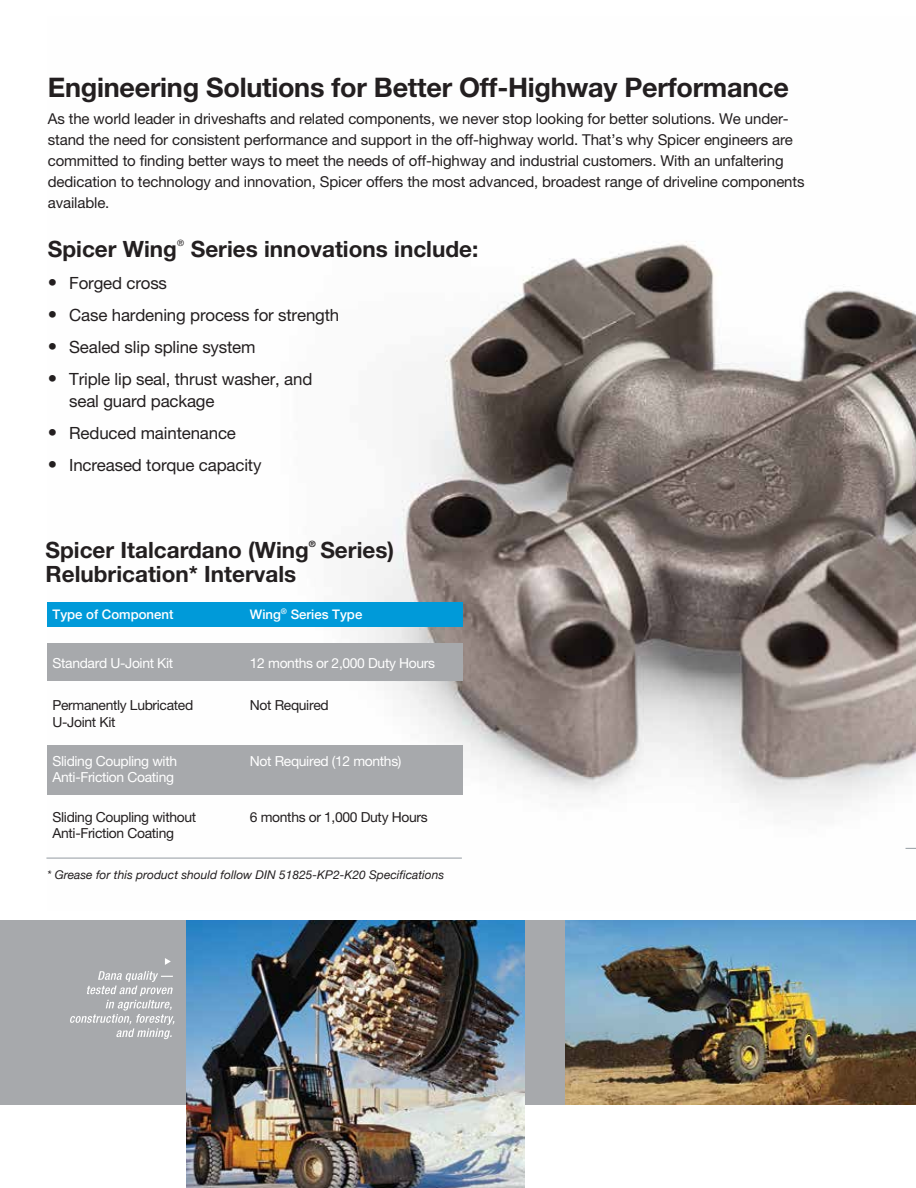
<style>
.page{position:relative;width:916px;height:1188px;background:#fff}
.page>*{position:absolute;margin:0;border:0;box-sizing:border-box;transform-origin:0 0}
.t1{font:700 27px "Helvetica Neue LT Std";letter-spacing:-.01em;color:#231f20}
.t2{font:700 22.5px "Helvetica Neue LT Std";color:#231f20}
.t3{font:16.8px/22.5px "Helvetica Neue";letter-spacing:-.01em;color:#231f20}
.t4{font:15px/21px "Helvetica Neue";letter-spacing:-.01em;color:#231f20}
.t5{font:13.8px/16.5px "Helvetica Neue";letter-spacing:-.025em;color:#231f20}
.t6{font:13.8px/16.5px "Helvetica Neue";letter-spacing:-.025em;color:#fff}
.t7{font:500 13.2px "Helvetica Neue";color:#fff}
.t8{font:italic 12px "Helvetica Neue";color:#231f20}
.t9{font:8.7px "Helvetica Neue LT Std";color:#231f20}
.t10{font:700 8.7px "Helvetica Neue LT Std";color:#231f20}
.s1{font-size:18.75px}
</style>
<div class="page">
<img style="left:48px;top:241px;width:867px;height:617px">
<div style="left:0;top:920px;width:915px;height:184px;background:#a7a9ac"></div>
<img style="left:565px;top:920px;width:350px;height:184px">
<svg style="left:165px;top:958px;width:6px;height:7px"></svg>
<img style="left:186px;top:920px;width:338px;height:268px">
<svg style="left:70px;top:971px;width:104px;height:68px"></svg>
<div style="left:47px;top:745px;width:415px;height:49px;background:#a7a9ac"></div>
<div style="left:47px;top:644px;width:415px;height:37px;background:#a7a9ac"></div>
<div style="left:47px;top:602px;width:415px;height:24px;background:#009ad9"></div>
<hr style="left:46px;top:858px;width:416px;height:1px;background:#939ba1">
<h1 class="t1" style="left:48px;top:71px;width:742px">Engineering Solutions for Better Off-Highway Performance</h1>
<p class="t4" style="left:48px;top:108px;width:758px">As the world leader in driveshafts and related components, we never stop looking for better solutions. We under&shy;stand the need for consistent performance and support in the off-highway world. That’s why Spicer engineers are committed to finding better ways to meet the needs of off-highway and industrial customers. With an unfaltering dedication to technology and innovation, Spicer offers the most advanced, broadest range of driveline components available.</p>
<h2 class="t2" style="left:48px;top:236px;width:131px">Spicer Wing</h2>
<p class="t9" style="left:177px;top:238px;width:8px">®</p>
<h2 class="t2" style="left:191px;top:236px;width:289px">Series innovations include:</h2>
<p class="t3" style="left:48px;top:272px;width:121px"><span class="s1">•</span> Forged cross</p>
<p class="t3" style="left:48px;top:304px;width:293px"><span class="s1">•</span> Case hardening process for strength</p>
<p class="t3" style="left:48px;top:336px;width:209px"><span class="s1">•</span> Sealed slip spline system</p>
<p class="t3" style="left:69px;top:368px;width:245px;text-indent:-21px"><span class="s1">•</span> Triple lip seal, thrust washer, and seal guard package</p>
<p class="t3" style="left:48px;top:422px;width:190px"><span class="s1">•</span> Reduced maintenance</p>
<p class="t3" style="left:48px;top:454px;width:215px"><span class="s1">•</span> Increased torque capacity</p>
<h2 class="t2" style="left:45px;top:536px;width:265px">Spicer Italcardano (Wing</h2>
<p class="t10" style="left:309px;top:539px;width:8px">®</p>
<h2 class="t2" style="left:320px;top:536px;width:75px">Series)</h2>
<h2 class="t2" style="left:45px;top:560px;width:252px">Relubrication* Intervals</h2>
<p class="t7" style="left:52px;top:603px;width:122px">Type of Component</p>
<p class="t7" style="left:250px;top:603px;width:114px">Wing<sup>®</sup> Series Type</p>
<p class="t6" style="left:52px;top:654px;width:122px">Standard U-Joint Kit</p>
<p class="t6" style="left:250px;top:654px;width:187px">12 months or 2,000 Duty Hours</p>
<p class="t5" style="left:52px;top:697px;width:142px">Permanently Lubricated<br>U-Joint Kit</p>
<p class="t5" style="left:250px;top:697px;width:80px">Not Required</p>
<p class="t6" style="left:52px;top:753px;width:126px">Sliding Coupling with<br>Anti-Friction Coating</p>
<p class="t6" style="left:250px;top:753px;width:153px">Not Required (12 months)</p>
<p class="t5" style="left:52px;top:808px;width:145px">Sliding Coupling without<br>Anti-Friction Coating</p>
<p class="t5" style="left:250px;top:808px;width:179px">6 months or 1,000 Duty Hours</p>
<p class="t8" style="left:47px;top:866px;width:398px">* Grease for this product should follow DIN 51825-KP2-K20 Specifications</p>
</div>
